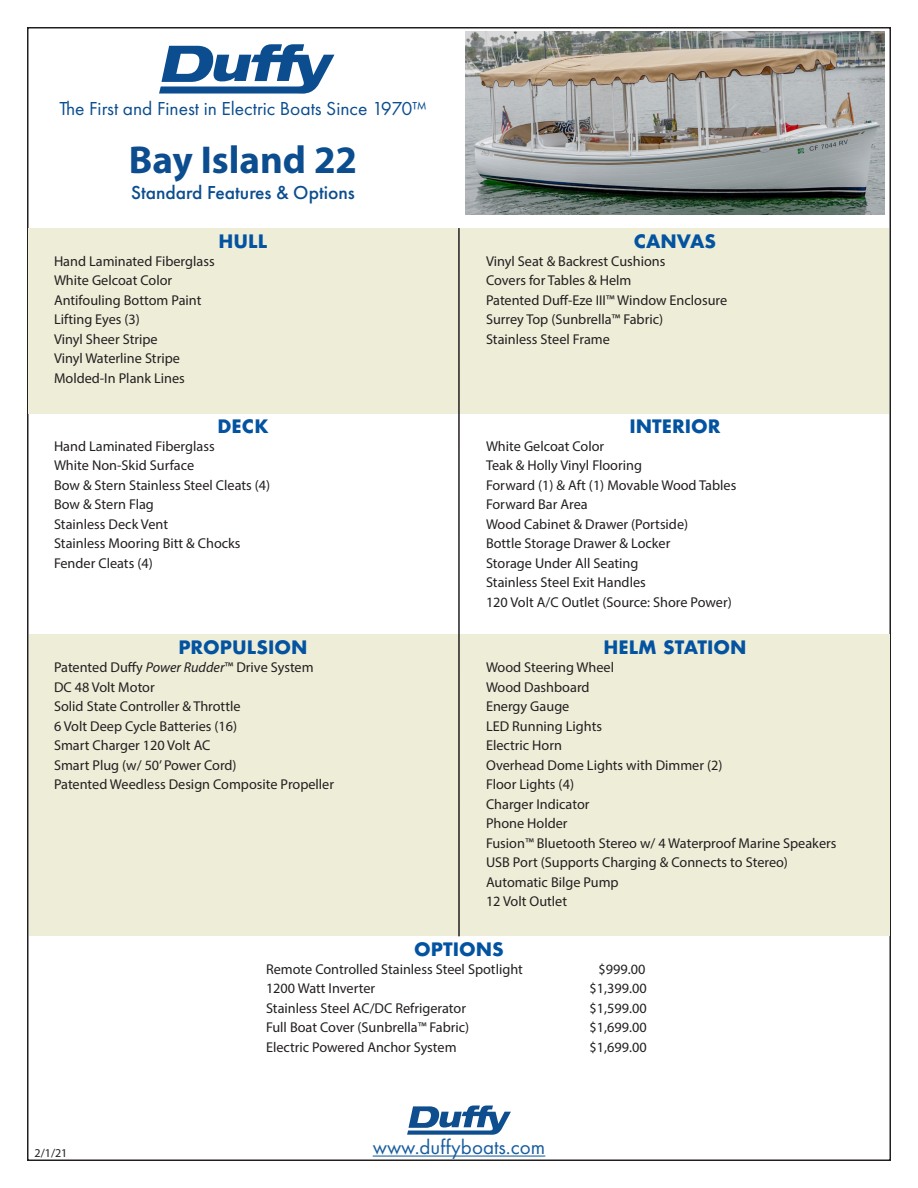
<style>
.page{position:relative;width:918px;height:1188px;background:#fff}
.page>*{position:absolute;margin:0;border:0;box-sizing:border-box;transform-origin:0 0}
.t1{font:700 39px "Myriad Pro";color:#0b4d8f}
.t2{font:21px "Futura PT";color:#175d9e}
.t3{font:19.5px "Futura PT";color:#0b4d8f}
.t4{font:500 19.5px "Futura PT";color:#0b4d8f}
.t5{font:700 18px "Futura";color:#0353a1}
.t6{font:14.25px "Myriad Pro";color:#231f20}
.t7{font:12px "Myriad Pro";color:#231f20}
.s1{font-style:italic}
</style>
<div class="page">
<div style="left:29px;top:634px;width:860px;height:302px;background:#ededd8"></div>
<div style="left:28px;top:228px;width:861px;height:185px;background:#ededd8"></div>
<hr style="left:373px;top:1156px;width:172px;height:1px;background:#175d9e">
<svg style="left:159px;top:44px;width:175px;height:50px"></svg>
<hr style="left:458px;top:228px;width:2px;height:708px;background:#231f20">
<svg style="left:407px;top:1106px;width:104px;height:29px"></svg>
<img style="left:465px;top:31px;width:420px;height:184px">
<h3 class="t3" style="left:59px;top:97px;width:369px">The First and Finest in Electric Boats Since 1970™</h3>
<p class="t1" style="left:129px;top:134px;width:230px">Bay Island 22</p>
<h3 class="t4" style="left:131px;top:180px;width:225px">Standard Features &amp; Options</h3>
<p class="t5" style="left:219px;top:228px;width:50px">HULL</p>
<p class="t5" style="left:634px;top:228px;width:84px">CANVAS</p>
<p class="t6" style="left:54px;top:252px;width:162px">Hand Laminated Fiberglass</p>
<p class="t6" style="left:54px;top:272px;width:120px">White Gelcoat Color</p>
<p class="t6" style="left:54px;top:291px;width:149px">Antifouling Bottom Paint</p>
<p class="t6" style="left:54px;top:311px;width:88px">Lifting Eyes (3)</p>
<p class="t6" style="left:54px;top:330px;width:105px">Vinyl Sheer Stripe</p>
<p class="t6" style="left:54px;top:350px;width:128px">Vinyl Waterline Stripe</p>
<p class="t6" style="left:54px;top:369px;width:132px">Molded-In Plank Lines</p>
<p class="t6" style="left:486px;top:252px;width:181px">Vinyl Seat &amp; Backrest Cushions</p>
<p class="t6" style="left:486px;top:272px;width:147px">Covers for Tables &amp; Helm</p>
<p class="t6" style="left:486px;top:291px;width:243px">Patented Duff-Eze III™ Window Enclosure</p>
<p class="t6" style="left:486px;top:311px;width:179px">Surrey Top (Sunbrella™ Fabric)</p>
<p class="t6" style="left:486px;top:330px;width:125px">Stainless Steel Frame</p>
<p class="t5" style="left:217px;top:413px;width:53px">DECK</p>
<p class="t5" style="left:629px;top:413px;width:93px">INTERIOR</p>
<p class="t6" style="left:54px;top:437px;width:162px">Hand Laminated Fiberglass</p>
<p class="t6" style="left:54px;top:457px;width:142px">White Non-Skid Surface</p>
<p class="t6" style="left:54px;top:476px;width:218px">Bow &amp; Stern Stainless Steel Cleats (4)</p>
<p class="t6" style="left:54px;top:496px;width:101px">Bow &amp; Stern Flag</p>
<p class="t6" style="left:54px;top:515px;width:116px">Stainless Deck Vent</p>
<p class="t6" style="left:54px;top:535px;width:188px">Stainless Mooring Bitt &amp; Chocks</p>
<p class="t6" style="left:54px;top:554px;width:100px">Fender Cleats (4)</p>
<p class="t6" style="left:486px;top:437px;width:120px">White Gelcoat Color</p>
<p class="t6" style="left:486px;top:457px;width:157px">Teak &amp; Holly Vinyl Flooring</p>
<p class="t6" style="left:486px;top:476px;width:252px">Forward (1) &amp; Aft (1) Movable Wood Tables</p>
<p class="t6" style="left:486px;top:496px;width:103px">Forward Bar Area</p>
<p class="t6" style="left:486px;top:515px;width:204px">Wood Cabinet &amp; Drawer (Portside)</p>
<p class="t6" style="left:486px;top:535px;width:186px">Bottle Storage Drawer &amp; Locker</p>
<p class="t6" style="left:486px;top:554px;width:154px">Storage Under All Seating</p>
<p class="t6" style="left:486px;top:574px;width:161px">Stainless Steel Exit Handles</p>
<p class="t6" style="left:486px;top:593px;width:247px">120 Volt A/C Outlet (Source: Shore Power)</p>
<p class="t5" style="left:178px;top:634px;width:131px">PROPULSION</p>
<p class="t5" style="left:603px;top:634px;width:145px">HELM STATION</p>
<p class="t6" style="left:54px;top:659px;width:261px">Patented Duffy <span class="s1">Power Rudder</span>™ Drive System</p>
<p class="t6" style="left:54px;top:678px;width:102px">DC 48 Volt Motor</p>
<p class="t6" style="left:54px;top:698px;width:188px">Solid State Controller &amp; Throttle</p>
<p class="t6" style="left:54px;top:717px;width:185px">6 Volt Deep Cycle Batteries (16)</p>
<p class="t6" style="left:54px;top:737px;width:158px">Smart Charger 120 Volt AC</p>
<p class="t6" style="left:54px;top:756px;width:184px">Smart Plug (w/ 50’ Power Cord)</p>
<p class="t6" style="left:54px;top:776px;width:282px">Patented Weedless Design Composite Propeller</p>
<p class="t6" style="left:486px;top:659px;width:130px">Wood Steering Wheel</p>
<p class="t6" style="left:486px;top:678px;width:105px">Wood Dashboard</p>
<p class="t6" style="left:486px;top:698px;width:85px">Energy Gauge</p>
<p class="t6" style="left:486px;top:717px;width:118px">LED Running Lights</p>
<p class="t6" style="left:486px;top:737px;width:77px">Electric Horn</p>
<p class="t6" style="left:486px;top:756px;width:238px">Overhead Dome Lights with Dimmer (2)</p>
<p class="t6" style="left:486px;top:776px;width:90px">Floor Lights (4)</p>
<p class="t6" style="left:486px;top:795px;width:105px">Charger Indicator</p>
<p class="t6" style="left:486px;top:815px;width:83px">Phone Holder</p>
<p class="t6" style="left:486px;top:834px;width:352px">Fusion™ Bluetooth Stereo w/ 4 Waterproof Marine Speakers</p>
<p class="t6" style="left:486px;top:854px;width:304px">USB Port (Supports Charging &amp; Connects to Stereo)</p>
<p class="t6" style="left:486px;top:873px;width:134px">Automatic Bilge Pump</p>
<p class="t6" style="left:486px;top:893px;width:83px">12 Volt Outlet</p>
<p class="t5" style="left:414px;top:936px;width:91px">OPTIONS</p>
<p class="t7" style="left:35px;top:1145px;width:34px">2/1/21</p>
<p class="t6" style="left:266px;top:960px;width:258px">Remote Controlled Stainless Steel Spotlight</p>
<p class="t6" style="left:266px;top:980px;width:111px">1200 Watt Inverter</p>
<p class="t6" style="left:266px;top:999px;width:202px">Stainless Steel AC/DC Refrigerator</p>
<p class="t6" style="left:266px;top:1019px;width:205px">Full Boat Cover (Sunbrella™ Fabric)</p>
<p class="t6" style="left:266px;top:1038px;width:192px">Electric Powered Anchor System</p>
<h2 class="t2" style="left:373px;top:1135px;width:174px">www.duffyboats.com</h2>
<p class="t6" style="left:599px;top:960px;width:48px">$999.00</p>
<p class="t6" style="left:590px;top:980px;width:59px">$1,399.00</p>
<p class="t6" style="left:590px;top:999px;width:59px">$1,599.00</p>
<p class="t6" style="left:590px;top:1019px;width:59px">$1,699.00</p>
<p class="t6" style="left:590px;top:1038px;width:59px">$1,699.00</p>
</div>
